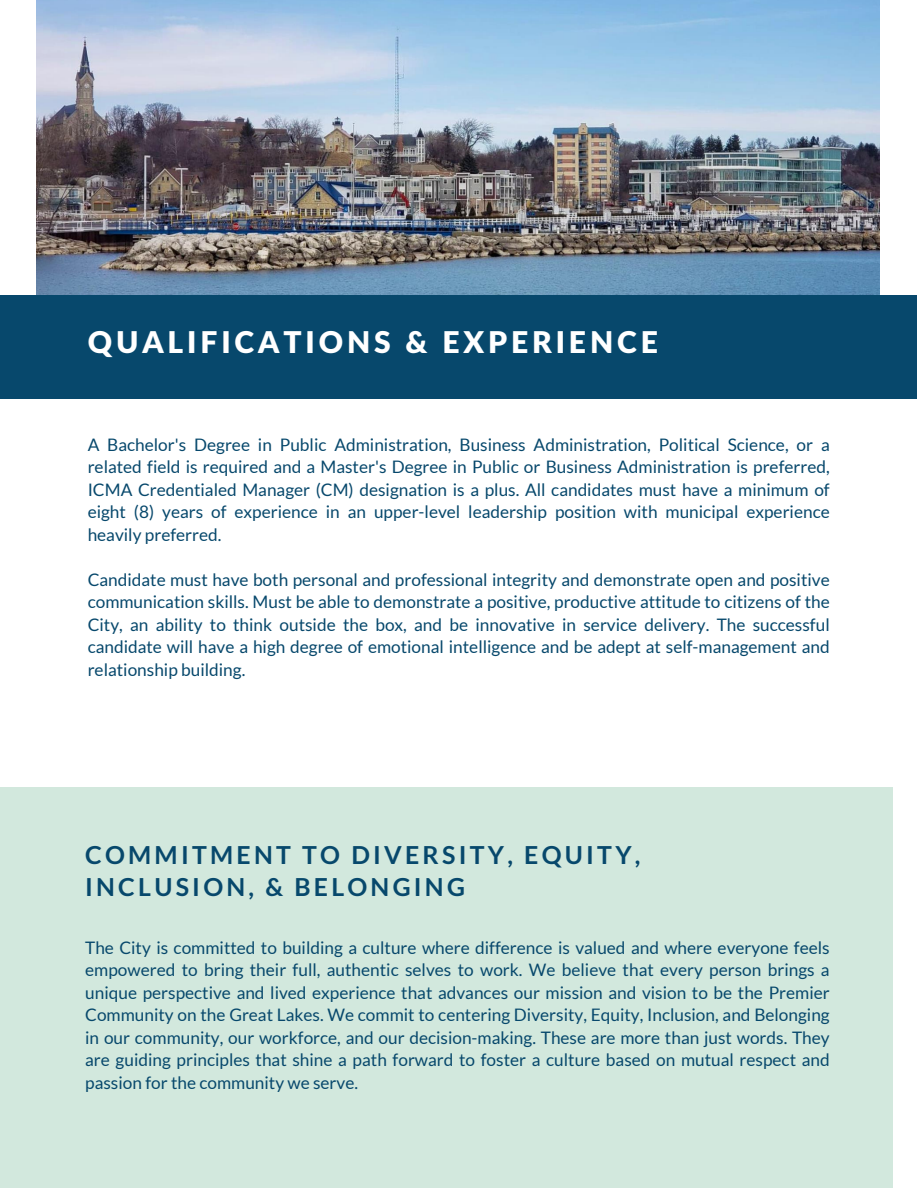
<style>
.page{position:relative;width:918px;height:1188px;background:#fff}
.page>*{position:absolute;margin:0;border:0;box-sizing:border-box;transform-origin:0 0}
.t1{font:900 30px "Lato Latin";letter-spacing:.13em;color:#fff}
.t2{font:700 24.9px "Lato";letter-spacing:.13em;color:#07486c}
.t3{font:17.25px/22.5px "Lato";color:#07486c;text-align:justify}
</style>
<div class="page">
<img style="left:37px;top:0;width:843px;height:295px">
<div style="left:0;top:295px;width:917px;height:104px;background:#07486c"></div>
<div style="left:0;top:787px;width:893px;height:401px;background:#d2e8dd"></div>
<p class="t1" style="left:88px;top:328px;width:572px">QUALIFICATIONS &amp; EXPERIENCE</p>
<p class="t3" style="left:88px;top:433px;width:744px">A Bachelor's Degree in Public Administration, Business Administration, Political Science, or a related field is required and a Master's Degree in Public or Business Administration is preferred, ICMA Credentialed Manager (CM) designation is a plus. All candidates must have a minimum of eight (8) years of experience in an upper-level leadership position with municipal experience heavily preferred.</p>
<p class="t3" style="left:88px;top:568px;width:744px">Candidate must have both personal and professional integrity and demonstrate open and positive communication skills. Must be able to demonstrate a positive, productive attitude to citizens of the City, an ability to think outside the box, and be innovative in service delivery. The successful candidate will have a high degree of emotional intelligence and be adept at self-management and relationship building.</p>
<p class="t2" style="left:85px;top:840px;width:557px">COMMITMENT TO DIVERSITY, EQUITY,</p>
<p class="t2" style="left:85px;top:871px;width:381px">INCLUSION, &amp; BELONGING</p>
<p class="t3" style="left:85px;top:936px;width:746px">The City is committed to building a culture where difference is valued and where everyone feels empowered to bring their full, authentic selves to work. We believe that every person brings a unique perspective and lived experience that advances our mission and vision to be the Premier Community on the Great Lakes. We commit to centering Diversity, Equity, Inclusion, and Belonging in our community, our workforce, and our decision-making. These are more than just words. They are guiding principles that shine a path forward to foster a culture based on mutual respect and passion for the community we serve.</p>
</div>
